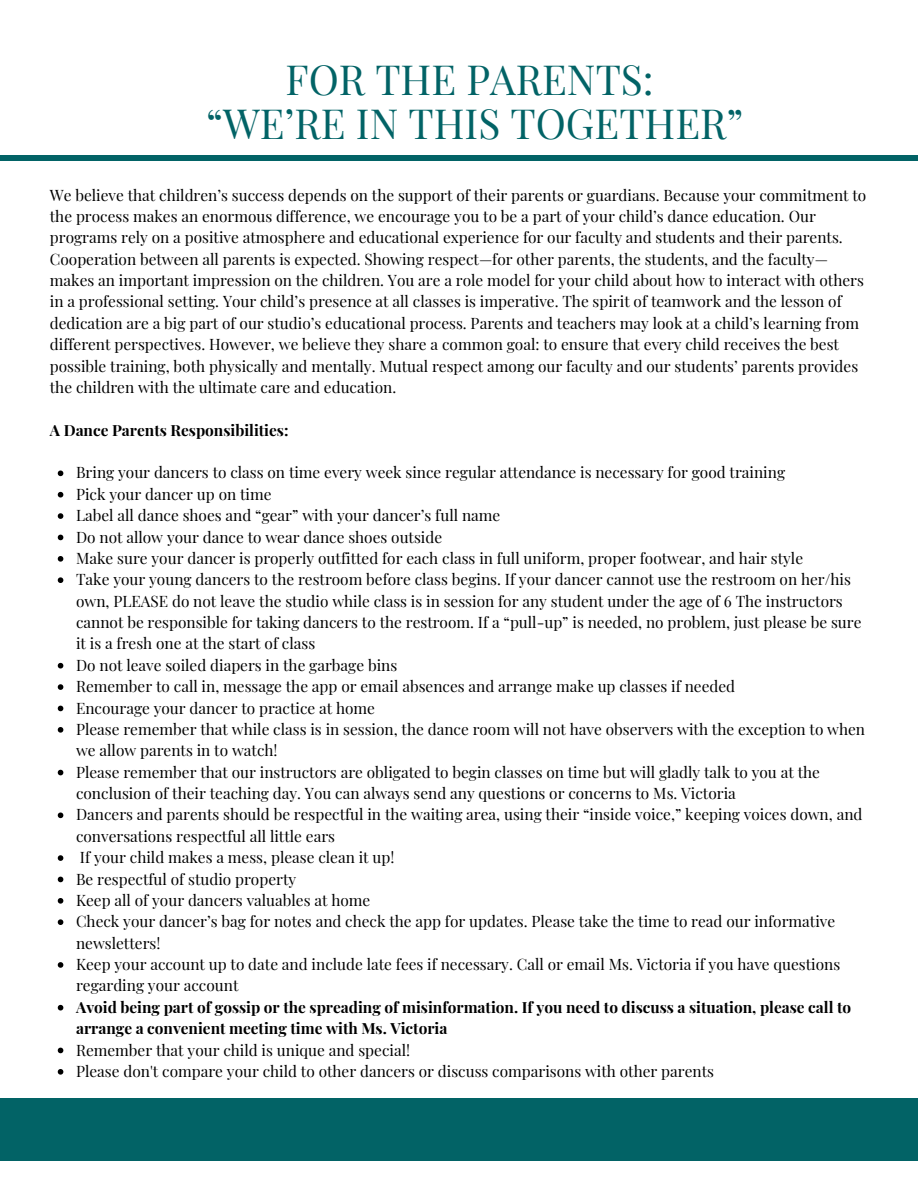
<style>
.page{position:relative;width:918px;height:1188px;background:#fff}
.page>*{position:absolute;margin:0;border:0;box-sizing:border-box;transform-origin:0 0}
.t1{font:40.65px/43.8px "Playfair Display";color:#026366;text-align:center}
.t2{font:15.45px/21.3px "Playfair Display";color:#000}
.t3{font:700 15.45px/21.3px "Playfair Display";color:#000}
</style>
<div class="page">
<div style="left:0;top:1098px;width:918px;height:62px;background:#026366"></div>
<svg style="left:58px;top:471px;width:5px;height:5px"></svg>
<svg style="left:58px;top:492px;width:5px;height:6px"></svg>
<svg style="left:58px;top:513px;width:5px;height:6px"></svg>
<svg style="left:58px;top:535px;width:5px;height:5px"></svg>
<svg style="left:58px;top:556px;width:5px;height:6px"></svg>
<svg style="left:58px;top:577px;width:5px;height:6px"></svg>
<svg style="left:58px;top:663px;width:5px;height:6px"></svg>
<svg style="left:58px;top:684px;width:5px;height:6px"></svg>
<svg style="left:58px;top:706px;width:5px;height:5px"></svg>
<svg style="left:58px;top:727px;width:5px;height:6px"></svg>
<svg style="left:58px;top:770px;width:5px;height:5px"></svg>
<svg style="left:58px;top:813px;width:5px;height:5px"></svg>
<svg style="left:58px;top:855px;width:5px;height:6px"></svg>
<svg style="left:58px;top:877px;width:5px;height:5px"></svg>
<svg style="left:58px;top:898px;width:5px;height:6px"></svg>
<svg style="left:58px;top:919px;width:5px;height:6px"></svg>
<svg style="left:58px;top:962px;width:5px;height:6px"></svg>
<svg style="left:58px;top:1005px;width:5px;height:6px"></svg>
<svg style="left:58px;top:1048px;width:5px;height:5px"></svg>
<svg style="left:58px;top:1069px;width:5px;height:6px"></svg>
<div style="left:0;top:156px;width:918px;height:5px;background:#026366"></div>
<h1 class="t1" style="left:206px;top:57px;width:539px">FOR THE PARENTS:<br>“WE’RE IN THIS TOGETHER”</h1>
<p class="t2" style="left:50px;top:183px;width:818px">We believe that children’s success depends on the support of their parents or guardians. Because your commitment to the process makes an enormous difference, we encourage you to be a part of your child’s dance education. Our programs rely on a positive atmosphere and educational experience for our faculty and students and their parents.<br>Cooperation between all parents is expected. Showing respect—for other parents, the students, and the faculty— makes an important impression on the children. You are a role model for your child about how to interact with others in a professional setting. Your child’s presence at all classes is imperative. The spirit of teamwork and the lesson of dedication are a big part of our studio’s educational process. Parents and teachers may look at a child’s learning from different perspectives. However, we believe they share a common goal: to ensure that every child receives the best possible training, both physically and mentally. Mutual respect among our faculty and our students’ parents provides the children with the ultimate care and education.</p>
<h2 class="t3" style="left:50px;top:419px;width:240px">A Dance Parents Responsibilities:</h2>
<p class="t2" style="left:76px;top:461px;width:711px">Bring your dancers to class on time every week since regular attendance is necessary for good training</p>
<p class="t2" style="left:76px;top:483px;width:197px">Pick your dancer up on time</p>
<p class="t2" style="left:76px;top:504px;width:426px">Label all dance shoes and “gear” with your dancer’s full name</p>
<p class="t2" style="left:76px;top:525px;width:368px">Do not allow your dance to wear dance shoes outside</p>
<p class="t2" style="left:76px;top:547px;width:729px">Make sure your dancer is properly outfitted for each class in full uniform, proper footwear, and hair style</p>
<p class="t2" style="left:76px;top:568px;width:787px">Take your young dancers to the restroom before class begins. If your dancer cannot use the restroom on her/his own, PLEASE do not leave the studio while class is in session for any student under the age of 6 The instructors cannot be responsible for taking dancers to the restroom. If a “pull-up” is needed, no problem, just please be sure it is a fresh one at the start of class</p>
<p class="t2" style="left:76px;top:654px;width:323px">Do not leave soiled diapers in the garbage bins</p>
<p class="t2" style="left:76px;top:675px;width:661px">Remember to call in, message the app or email absences and arrange make up classes if needed</p>
<p class="t2" style="left:76px;top:696px;width:300px">Encourage your dancer to practice at home</p>
<p class="t2" style="left:76px;top:718px;width:791px">Please remember that while class is in session, the dance room will not have observers with the exception to when we allow parents in to watch!</p>
<p class="t2" style="left:76px;top:761px;width:745px">Please remember that our instructors are obligated to begin classes on time but will gladly talk to you at the conclusion of their teaching day. You can always send any questions or concerns to Ms. Victoria</p>
<p class="t2" style="left:76px;top:803px;width:788px">Dancers and parents should be respectful in the waiting area, using their “inside voice,” keeping voices down, and conversations respectful all little ears</p>
<p class="t2" style="left:80px;top:846px;width:316px">If your child makes a mess, please clean it up!</p>
<p class="t2" style="left:76px;top:867px;width:222px">Be respectful of studio property</p>
<p class="t2" style="left:76px;top:889px;width:296px">Keep all of your dancers valuables at home</p>
<p class="t2" style="left:76px;top:910px;width:761px">Check your dancer’s bag for notes and check the app for updates. Please take the time to read our informative newsletters!</p>
<p class="t2" style="left:76px;top:953px;width:766px">Keep your account up to date and include late fees if necessary. Call or email Ms. Victoria if you have questions regarding your account</p>
<p class="t3" style="left:76px;top:996px;width:777px">Avoid being part of gossip or the spreading of misinformation. If you need to discuss a situation, please call to arrange a convenient meeting time with Ms. Victoria</p>
<p class="t2" style="left:76px;top:1038px;width:336px">Remember that your child is unique and special!</p>
<p class="t2" style="left:76px;top:1060px;width:639px">Please don't compare your child to other dancers or discuss comparisons with other parents</p>
</div>
